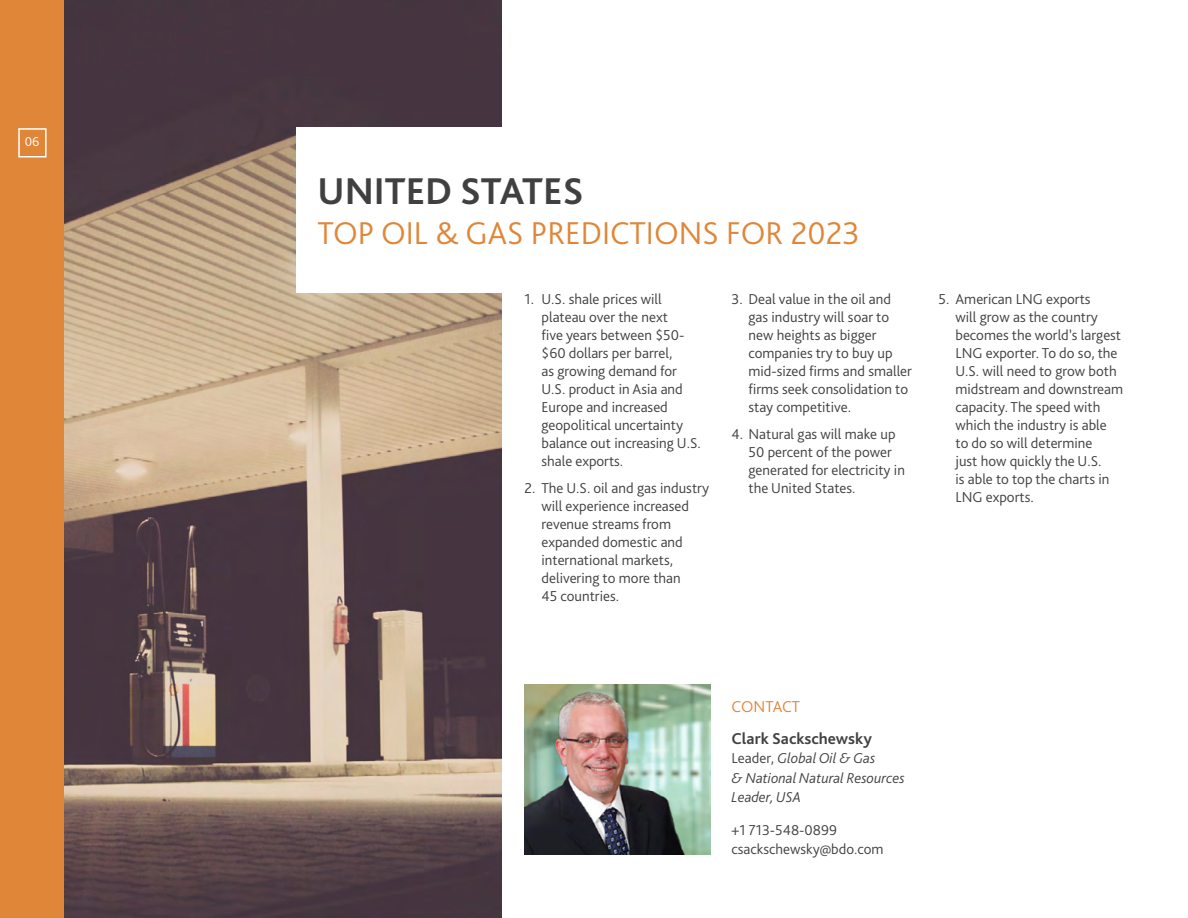
<style>
.page{position:relative;width:1188px;height:918px;background:#fff}
.page>*{position:absolute;margin:0;border:0;box-sizing:border-box;transform-origin:0 0}
.t1{font:700 39px "Bliss Pro";color:#404040}
.t2{font:300 33px "Bliss Pro";color:#df8639}
.t3{font:700 16.5px "Bliss Pro";color:#424241}
.t4{font:300 16.5px "Bliss Pro";color:#df8639}
.t5{font:300 15px/18px "Bliss Pro";color:#404040}
.t6{font:italic 300 15px/19.5px "Bliss Pro";color:#424241}
.t7{font:300 15px/19.5px "Bliss Pro";color:#424241}
.t8{font:300 13.5px "Bliss Pro";color:#fff}
.s1{font-style:normal}
</style>
<div class="page">
<img style="left:64px;top:0;width:438px;height:918px">
<div style="left:296px;top:128px;width:229px;height:165px;background:#fff"></div>
<img style="left:525px;top:684px;width:185px;height:170px">
<div style="left:0;top:0;width:64px;height:918px;background:#df8639"></div>
<div style="left:18px;top:128px;width:29px;height:29px;border:2px solid #fff"></div>
<p class="t8" style="left:25px;top:133px;width:16px">06</p>
<h1 class="t1" style="left:318px;top:167px;width:267px">UNITED STATES</h1>
<h2 class="t2" style="left:318px;top:212px;width:544px">TOP OIL &amp; GAS PREDICTIONS FOR 2023</h2>
<p class="t5" style="left:542px;top:290px;width:161px;text-indent:-17px">1. U.S. shale prices will plateau over the next<br>five years between $50- $60 dollars per barrel,<br>as growing demand for<br>U.S. product in Asia and<br>Europe and increased geopolitical uncertainty balance out increasing U.S. shale exports.</p>
<p class="t5" style="left:542px;top:478px;width:169px;text-indent:-17px">2. The U.S. oil and gas industry will experience increased revenue streams from expanded domestic and international markets, delivering to more than<br>45 countries.</p>
<p class="t5" style="left:749px;top:290px;width:165px;text-indent:-17px">3. Deal value in the oil and gas industry will soar to new heights as bigger companies try to buy up mid-sized firms and smaller firms seek consolidation to stay competitive.</p>
<p class="t5" style="left:749px;top:424px;width:158px;text-indent:-17px">4. Natural gas will make up<br>50 percent of the power generated for electricity in the United States.</p>
<p class="t5" style="left:956px;top:290px;width:169px;text-indent:-17px">5. American LNG exports<br>will grow as the country becomes the world’s largest<br>LNG exporter. To do so, the<br>U.S. will need to grow both midstream and downstream capacity. The speed with which the industry is able to do so will determine<br>just how quickly the U.S.<br>is able to top the charts in<br>LNG exports.</p>
<p class="t4" style="left:732px;top:696px;width:70px">CONTACT</p>
<p class="t3" style="left:732px;top:728px;width:142px">Clark Sackschewsky</p>
<p class="t6" style="left:732px;top:748px;width:175px"><span class="s1">Leader,</span> Global Oil &amp; Gas<br>&amp; National Natural Resources<br>Leader, USA</p>
<p class="t7" style="left:732px;top:820px;width:154px">+1 713-548-0899 csackschewsky@bdo.com</p>
</div>
